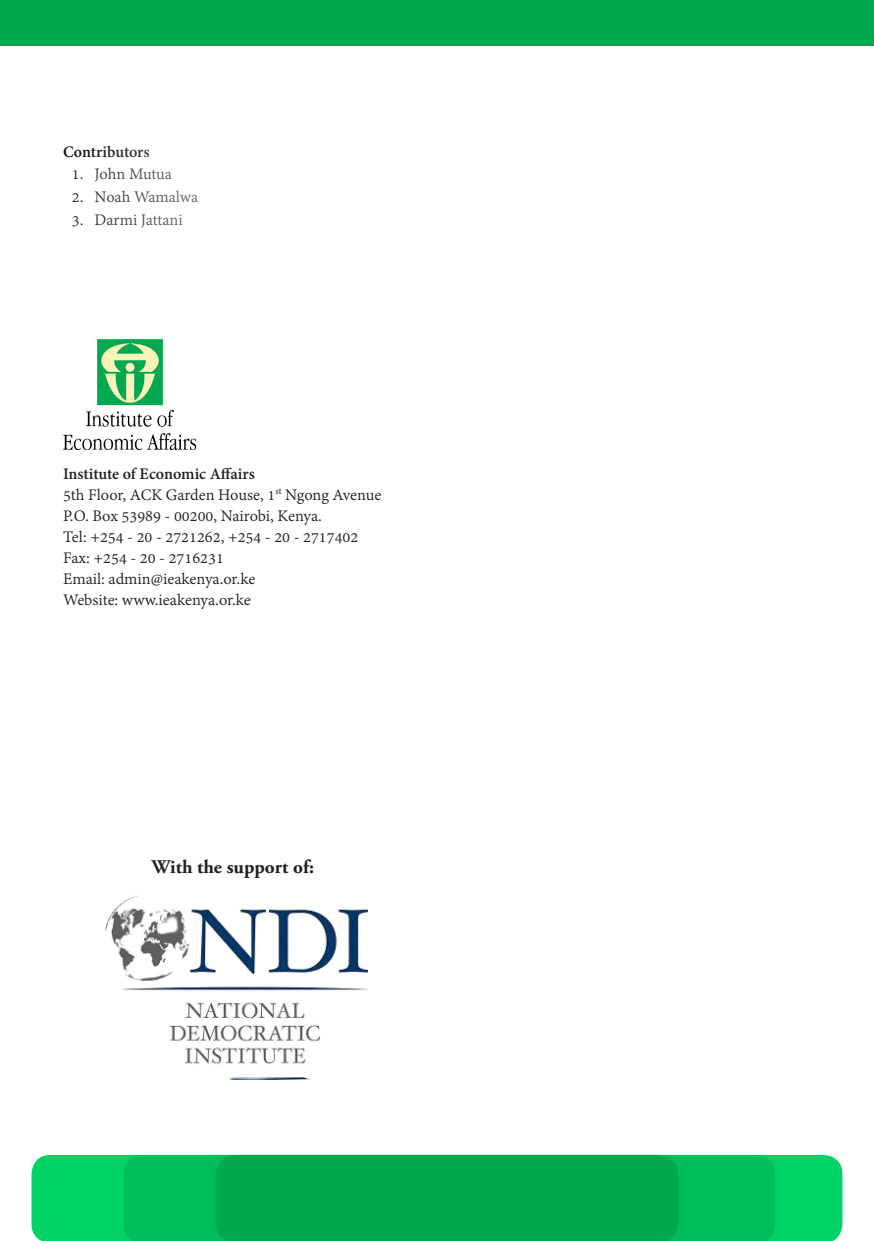
<style>
.page{position:relative;width:874px;height:1241px;background:#fff}
.page>*{position:absolute;margin:0;border:0;box-sizing:border-box;transform-origin:0 0}
.t1{font:700 19.25px "Adobe Garamond Pro";color:#231f20}
.t2{font:17.5px "Adobe Gurmukhi";color:#231f20}
.t3{font:700 17.5px "Adobe Gurmukhi";letter-spacing:-.005em;color:#231f20}
.t4{font:700 17.5px "Adobe Gurmukhi";letter-spacing:-.01em;color:#060709}
</style>
<div class="page">
<img style="left:63px;top:339px;width:132px;height:110px">
<div style="left:32px;top:1154px;width:810px;height:86px;background:#00d266"></div>
<div style="left:123px;top:1154px;width:651px;height:86px;background:#00be5b"></div>
<div style="left:215px;top:1154px;width:463px;height:86px;background:#00a94e"></div>
<div style="left:0;top:0;width:873px;height:46px;background:#00a94e"></div>
<img style="left:105px;top:895px;width:262px;height:184px">
<p class="t4" style="left:63px;top:142px;width:88px">Contributors</p>
<p class="t2" style="left:72px;top:164px;width:102px">1. John Mutua</p>
<p class="t2" style="left:72px;top:187px;width:128px">2. Noah Wamalwa</p>
<p class="t2" style="left:72px;top:210px;width:112px">3. Darmi Jattani</p>
<p class="t3" style="left:63px;top:464px;width:193px">Institute of Economic Affairs</p>
<p class="t2" style="left:63px;top:485px;width:319px">5th Floor, ACK Garden House, 1<sup>st</sup> Ngong Avenue</p>
<p class="t2" style="left:63px;top:506px;width:260px">P.O. Box 53989 - 00200, Nairobi, Kenya.</p>
<p class="t2" style="left:63px;top:527px;width:296px">Tel: +254 - 20 - 2721262, +254 - 20 - 2717402</p>
<p class="t2" style="left:63px;top:548px;width:162px">Fax: +254 - 20 - 2716231</p>
<p class="t2" style="left:63px;top:569px;width:194px">Email: admin@ieakenya.or.ke</p>
<p class="t2" style="left:63px;top:590px;width:189px">Website: www.ieakenya.or.ke</p>
<p class="t1" style="left:152px;top:855px;width:163px">With the support of:</p>
</div>
